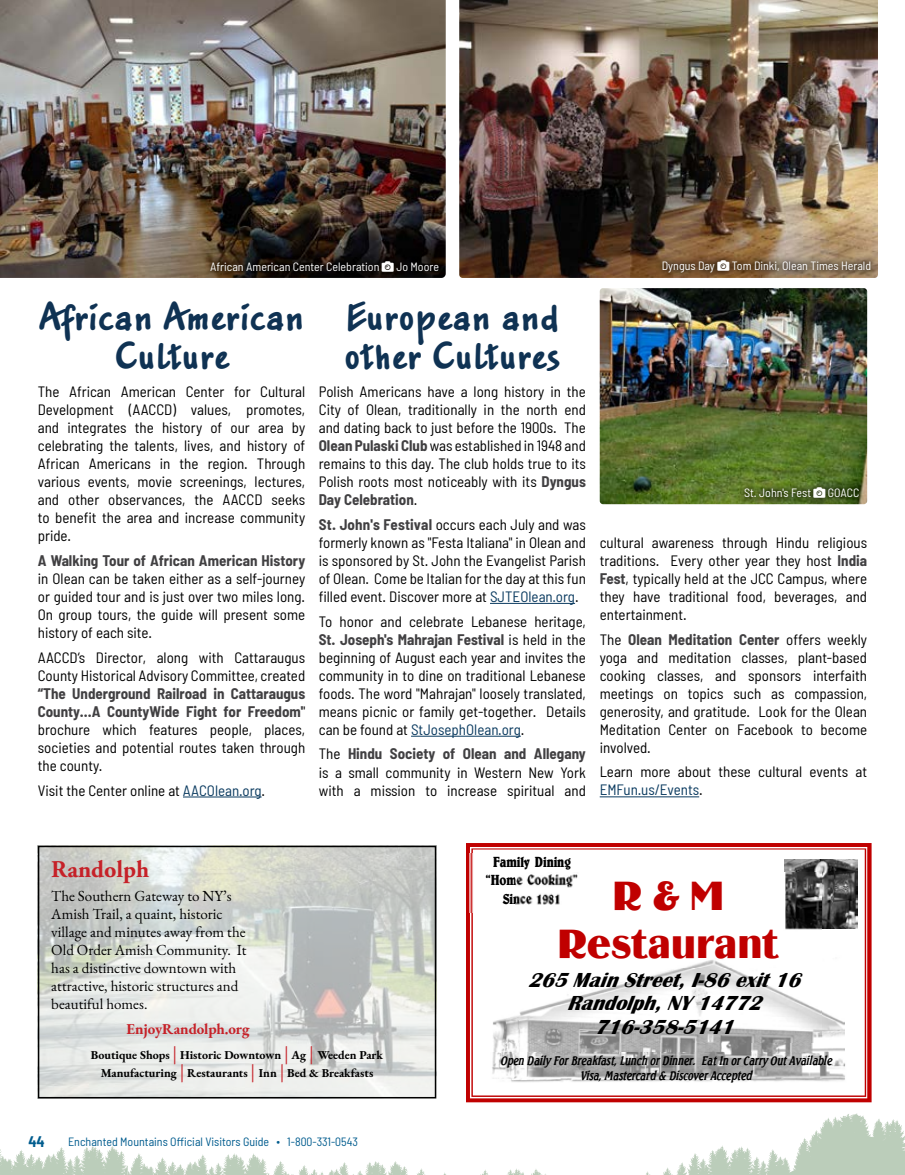
<style>
.page{position:relative;width:905px;height:1175px;background:#fff}
.page>*{position:absolute;margin:0;border:0;box-sizing:border-box;transform-origin:0 0}
.t1{font:42.15px/47.5px "Birmingham";color:#c00000;text-align:center}
.t2{font:700 36px/39px "Jakob";letter-spacing:.05em;color:#0f3253;text-align:center}
.t3{font:700 24px "Adobe Garamond Pro";color:#c62128}
.t4{font:italic 700 20.85px/23.2px "Britannic";color:#000;text-align:center}
.t5{font:700 15.15px "Benson Cd";color:#000}
.t6{font:semi-condensed 15px/18px "Barlow";color:#000;text-align:justify}
.t7{font:15px/18px "EB Garamond";color:#000}
.t8{font:700 semi-condensed 15px "Barlow";color:#414042}
.t9{font:700 15px "EB Garamond";color:#c62128}
.t10{font:700 semi-condensed 15px "Barlow";color:#005c8e}
.t11{font:semi-condensed 12px "Barlow";color:#fff}
.t12{font:700 12px/18px "EB Garamond";color:#000;text-align:center}
.t13{font:semi-condensed 12px "Barlow";color:#005c8e}
.t14{font:italic 700 condensed 11.85px/14.7px "Beach";color:#000;text-align:center}
.s1{font-weight:700;color:#414042}
.s2{color:#0b3b60}
.s3{font-weight:400;font-size:18px;color:#c62128}
</style>
<div class="page">
<hr style="left:183px;top:796px;width:78px;height:1px;background:#0b3b60">
<hr style="left:490px;top:603px;width:85px;height:1px;background:#0b3b60">
<hr style="left:411px;top:736px;width:110px;height:1px;background:#0b3b60">
<img style="left:0;top:0;width:446px;height:278px">
<img style="left:459px;top:0;width:419px;height:278px">
<img style="left:599px;top:288px;width:268px;height:216px">
<div style="left:654px;top:253px;width:224px;height:28px;background:#000;opacity:.78"></div>
<div style="left:737px;top:479px;width:129px;height:27px;background:#000;opacity:.78"></div>
<div style="left:203px;top:253px;width:243px;height:27px;background:#000;opacity:.78"></div>
<hr style="left:599px;top:796px;width:100px;height:1px;background:#0b3b60">
<svg style="left:0;top:1113px;width:904px;height:61px"></svg>
<img style="left:41px;top:848px;width:392px;height:247px">
<div style="left:38px;top:845px;width:398px;height:253px;border:2px solid #000"></div>
<svg style="left:466px;top:843px;width:405px;height:259px"></svg>
<img style="left:492px;top:943px;width:352px;height:109px">
<img style="left:784px;top:859px;width:73px;height:69px">
<img style="left:469px;top:853px;width:125px;height:59px">
<img style="left:515px;top:873px;width:306px;height:95px">
<img style="left:474px;top:1052px;width:384px;height:41px">
<img style="left:506px;top:968px;width:315px;height:74px">
<svg style="left:717px;top:261px;width:12px;height:10px"></svg>
<svg style="left:813px;top:487px;width:12px;height:11px"></svg>
<svg style="left:382px;top:261px;width:12px;height:11px"></svg>
<p class="t11" style="left:210px;top:259px;width:230px">African American Center Celebration ●▼ Jo Moore</p>
<h2 class="t2" style="left:40px;top:298px;width:265px">African American<br>Culture</h2>
<p class="t6" style="left:38px;top:382px;width:269px">The African American Center for Cultural Development (AACCD) values, promotes, and integrates the history of our area by celebrating the talents, lives, and history of African Americans in the region. Through various events, movie screenings, lectures, and other observances, the AACCD seeks to benefit the area and increase community pride.</p>
<p class="t8" style="left:38px;top:551px;width:269px">A Walking Tour of African American History</p>
<p class="t6" style="left:38px;top:569px;width:269px">in Olean can be taken either as a self-journey or guided tour and is just over two miles long.<br>On group tours, the guide will present some history of each site.</p>
<p class="t6" style="left:38px;top:648px;width:269px">AACCD‘s Director, along with Cattaraugus<br>County Historical Advisory Committee, created</p>
<p class="t6" style="left:38px;top:684px;width:269px"><span class="s1">“The Underground Railroad in Cattaraugus County...A CountyWide Fight for Freedom'</span>' brochure which features people, places, societies and potential routes taken through the county.</p>
<p class="t6" style="left:38px;top:780px;width:229px">Visit the Center online at <span class="s2">AACOlean.org</span>.</p>
<h2 class="t2" style="left:345px;top:298px;width:216px;text-align:left">European and other Cultures</h2>
<p class="t6" style="left:319px;top:382px;width:269px">Polish Americans have a long history in the City of Olean, traditionally in the north end and dating back to just before the 1900s. The <span class="s1">Olean Pulaski Club</span> was established in 1948 and remains to this day. The club holds true to its Polish roots most noticeably with its <span class="s1">Dyngus Day Celebration</span>.</p>
<p class="t6" style="left:319px;top:515px;width:269px"><span class="s1">St. John's Festival</span> occurs each July and was formerly known as "Festa Italiana" in Olean and is sponsored by St. John the Evangelist Parish of Olean. Come be Italian for the day at this fun filled event. Discover more at <span class="s2">SJTEOlean.org</span>.</p>
<p class="t6" style="left:319px;top:612px;width:269px">To honor and celebrate Lebanese heritage, <span class="s1">St. Joseph's Mahrajan Festival</span> is held in the beginning of August each year and invites the community in to dine on traditional Lebanese foods. The word "Mahrajan" loosely translated, means picnic or family get-together. Details can be found at <span class="s2">StJosephOlean.org</span>.</p>
<p class="t6" style="left:319px;top:744px;width:269px">The <span class="s1">Hindu Society of Olean and Allegany </span>is a small community in Western New York with a mission to increase spiritual and</p>
<p class="t11" style="left:661px;top:259px;width:211px">Dyngus Day ●▼ Tom Dinki, Olean Times Herald</p>
<p class="t11" style="left:744px;top:485px;width:117px">St. John's Fest ●▼ GOACC</p>
<p class="t6" style="left:599px;top:533px;width:269px">cultural awareness through Hindu religious traditions. Every other year they host <span class="s1">India Fest</span>, typically held at the JCC Campus, where they have traditional food, beverages, and entertainment.</p>
<p class="t6" style="left:599px;top:629px;width:269px">The <span class="s1">Olean Meditation Center</span> offers weekly yoga and meditation classes, plant-based cooking classes, and sponsors interfaith meetings on topics such as compassion, generosity, and gratitude. Look for the Olean Meditation Center on Facebook to become involved.</p>
<p class="t6" style="left:599px;top:762px;width:269px">Learn more about these cultural events at<br><span class="s2">EMFun.us/Events</span>.</p>
<h3 class="t3" style="left:51px;top:855px;width:100px">Randolph</h3>
<p class="t7" style="left:51px;top:887px;width:197px">The Southern Gateway to NY’s<br>Amish Trail, a quaint, historic village and minutes away from the<br>Old Order Amish Community. It has a distinctive downtown with attractive, historic structures and beautiful homes.</p>
<p class="t9" style="left:127px;top:1018px;width:124px">EnjoyRandolph.org</p>
<p class="t12" style="left:91px;top:1046px;width:293px">Boutique Shops <span class="s3">|</span> Historic Downtown <span class="s3">|</span> Ag <span class="s3">|</span> Weeden Park<br>Manufacturing <span class="s3">|</span> Restaurants <span class="s3">|</span> Inn <span class="s3">|</span> Bed &amp; Breakfasts</p>
<p class="t10" style="left:28px;top:1132px;width:18px">44</p>
<p class="t13" style="left:68px;top:1134px;width:291px">Enchanted Mountains Official Visitors Guide ∙ 1-800-331-0543</p>
<p class="t5" style="left:493px;top:853px;width:79px">Family Dining</p>
<h1 class="t1" style="left:558px;top:872px;width:223px">R &amp; M<br>Restaurant</h1>
<h3 class="t4" style="left:528px;top:968px;width:282px">265MainStreet,I-86exit16<br>Randolph,NY14772<br>716-358-5141</h3>
<p class="t14" style="left:500px;top:1053px;width:333px">Open Daily For Breakfast, Lunch or Dinner. Eat In or Carry Out Available<br>Visa, Mastercard &amp; Discover Accepted</p>
</div>
